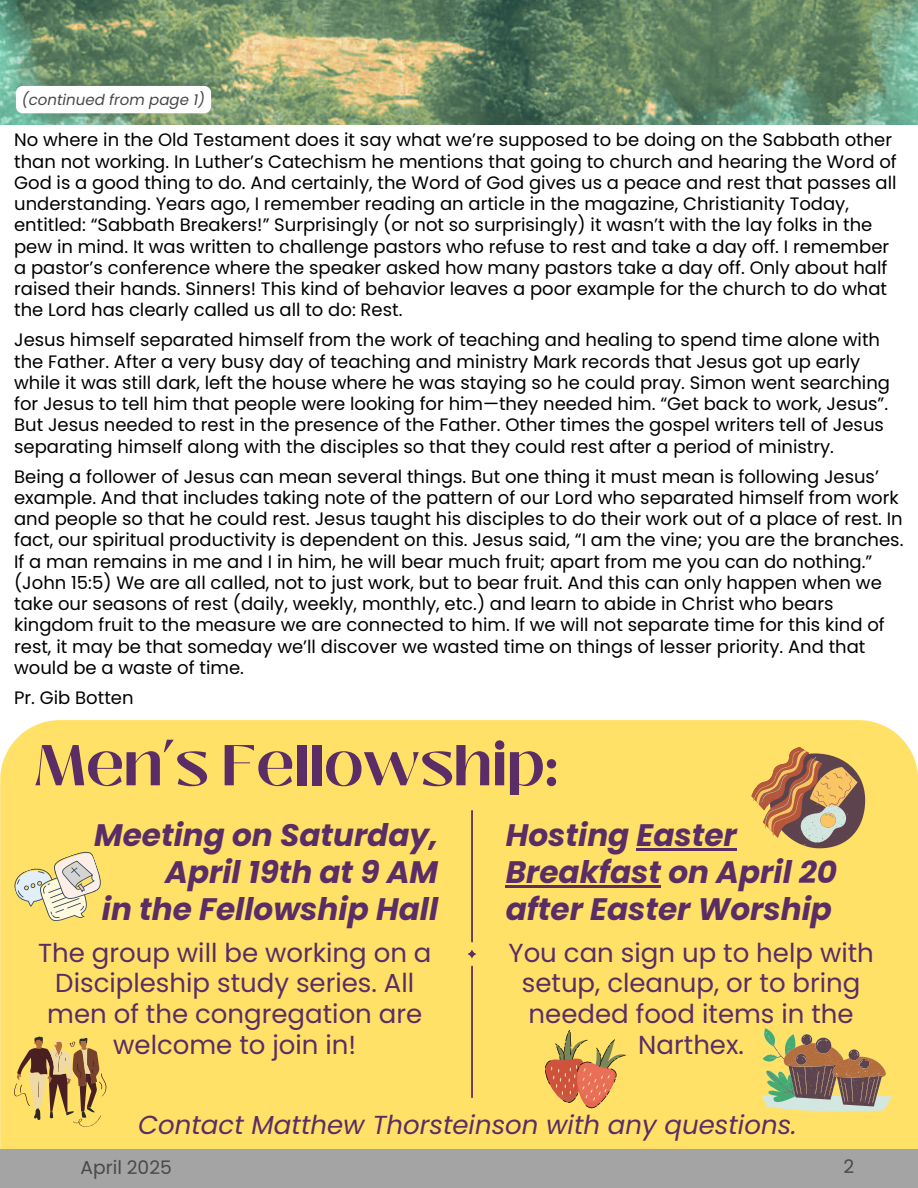
<style>
.page{position:relative;width:918px;height:1188px;background:#fff}
.page>*{position:absolute;margin:0;border:0;box-sizing:border-box;transform-origin:0 0}
.t1{font:700 57.3px "Black Mango";color:#5a2d66}
.t2{font:italic 700 31.05px/37.2px "Poppins";color:#5a2d66;text-align:right}
.t3{font:25.95px/30.6px "Poppins";color:#5a2d66;text-align:center}
.t4{font:italic 25.95px "Poppins";color:#5a2d66}
.t5{font:18.6px "Poppins";color:#494949}
.t6{font:18px/21.3px "Poppins";color:#000}
.t7{font:italic 15px "Poppins";color:#494949}
</style>
<div class="page">
<div style="left:0;top:720px;width:918px;height:429px;background:#ffe168"></div>
<svg style="left:10px;top:848px;width:101px;height:88px;background:#eddb8f"></svg>
<div style="left:0;top:1149px;width:918px;height:39px;background:#a5a4a4"></div>
<img style="left:0;top:0;width:918px;height:125px">
<svg style="left:467px;top:950px;width:9px;height:9px"></svg>
<hr style="left:471px;top:810px;width:2px;height:132px;background:#5a2d66">
<hr style="left:471px;top:966px;width:2px;height:132px;background:#5a2d66">
<svg style="left:760px;top:1028px;width:132px;height:83px;background:#b6a46c"></svg>
<svg style="left:543px;top:1029px;width:85px;height:82px;background:#e3ab5b"></svg>
<svg style="left:14px;top:1036px;width:92px;height:91px;background:#ccab5b"></svg>
<svg style="left:752px;top:747px;width:113px;height:102px;background:#c09961"></svg>
<div style="left:16px;top:86px;width:195px;height:27px;background:#fff;border-radius:7px"></div>
<hr style="left:637px;top:848px;width:100px;height:3px;background:#5a2d66">
<hr style="left:506px;top:886px;width:155px;height:2px;background:#5a2d66">
<p class="t7" style="left:22px;top:89px;width:185px">(continued from page 1)</p>
<p class="t6" style="left:14px;top:130px;width:884px">No where in the Old Testament does it say what we’re supposed to be doing on the Sabbath other than not working. In Luther’s Catechism he mentions that going to church and hearing the Word of God is a good thing to do. And certainly, the Word of God gives us a peace and rest that passes all understanding. Years ago, I remember reading an article in the magazine, Christianity Today, entitled: “Sabbath Breakers!” Surprisingly (or not so surprisingly) it wasn’t with the lay folks in the pew in mind. It was written to challenge pastors who refuse to rest and take a day off. I remember a pastor’s conference where the speaker asked how many pastors take a day off. Only about half raised their hands. Sinners! This kind of behavior leaves a poor example for the church to do what the Lord has clearly called us all to do: Rest.</p>
<p class="t6" style="left:14px;top:330px;width:877px">Jesus himself separated himself from the work of teaching and healing to spend time alone with the Father. After a very busy day of teaching and ministry Mark records that Jesus got up early while it was still dark, left the house where he was staying so he could pray. Simon went searching for Jesus to tell him that people were looking for him—they needed him. “Get back to work, Jesus”.<br>But Jesus needed to rest in the presence of the Father. Other times the gospel writers tell of Jesus separating himself along with the disciples so that they could rest after a period of ministry.</p>
<h4 class="t6" style="left:14px;top:466px;width:891px">Being a follower of Jesus can mean several things. But one thing it must mean is following Jesus’ example. And that includes taking note of the pattern of our Lord who separated himself from work and people so that he could rest. Jesus taught his disciples to do their work out of a place of rest. In fact, our spiritual productivity is dependent on this. Jesus said, “I am the vine; you are the branches.<br>If a man remains in me and I in him, he will bear much fruit; apart from me you can do nothing.” (John 15:5) We are all called, not to just work, but to bear fruit. And this can only happen when we take our seasons of rest (daily, weekly, monthly, etc.) and learn to abide in Christ who bears kingdom fruit to the measure we are connected to him. If we will not separate time for this kind of rest, it may be that someday we’ll discover we wasted time on things of lesser priority. And that would be a waste of time.</h4>
<h4 class="t6" style="left:14px;top:687px;width:121px">Pr. Gib Botten</h4>
<h4 class="t1" style="left:34px;top:722px;width:526px">Men’s Fellowship:</h4>
<h4 class="t2" style="left:94px;top:817px;width:345px">Meeting on Saturday,<br>April 19th at 9 AM<br>in the Fellowship Hall</h4>
<p class="t3" style="left:38px;top:937px;width:395px">The group will be working on a<br>Discipleship study series. All men of the congregation are welcome to join in!</p>
<h2 class="t2" style="left:506px;top:817px;width:333px;text-align:left">Hosting Easter<br>Breakfast on April 20 after Easter Worship</h2>
<h2 class="t3" style="left:508px;top:937px;width:367px">You can sign up to help with setup, cleanup, or to bring needed food items in the<br>Narthex.</h2>
<p class="t4" style="left:138px;top:1107px;width:660px">Contact Matthew Thorsteinson with any questions.</p>
<h1 class="t5" style="left:81px;top:1154px;width:93px">April 2025</h1>
<p class="t5" style="left:844px;top:1153px;width:12px">2</p>
</div>
